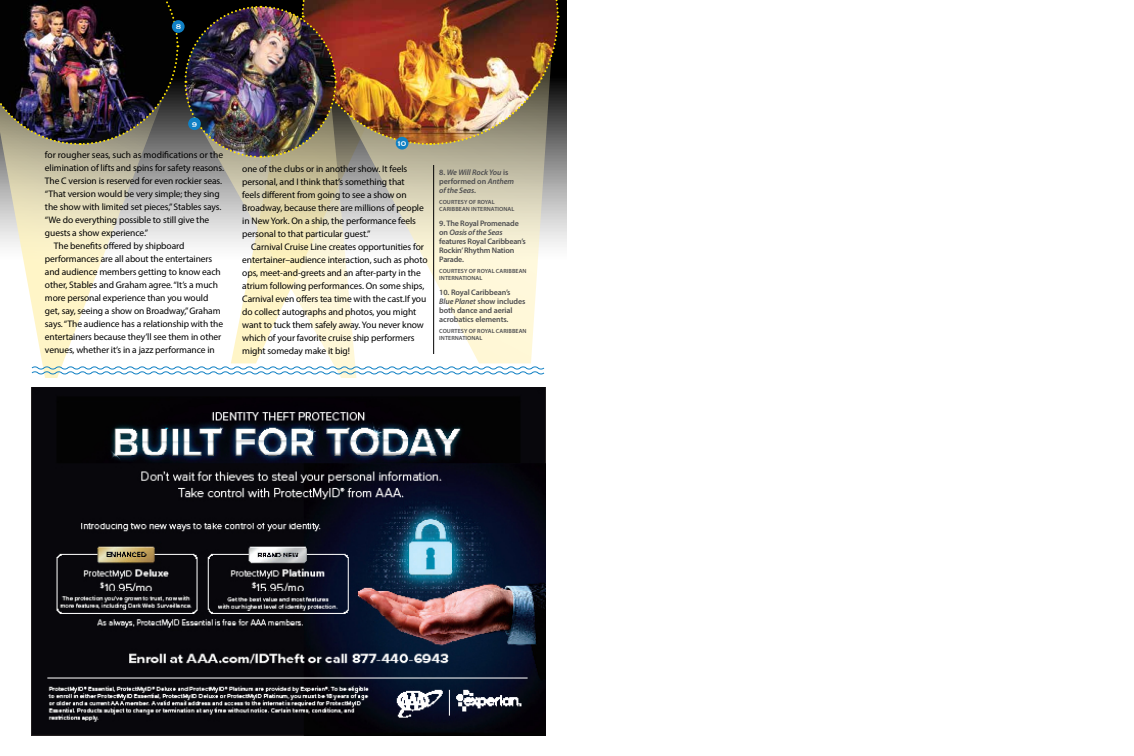
<style>
.page{position:relative;width:1134px;height:756px;background:#fff}
.page>*{position:absolute;margin:0;border:0;box-sizing:border-box;transform-origin:0 0}
.t1{font:9.5px/13px "Myriad Pro";letter-spacing:-.01em;color:#000}
.t2{font:9px "Copperplate";color:#fff}
.t3{font:600 8px/9px "Myriad Pro";letter-spacing:-.015em;color:#4d4d4f}
.t4{font:italic 600 8px/9px "Myriad Pro";letter-spacing:-.01em;color:#4d4d4f}
.t5{font:600 6px/7px "Myriad Pro";letter-spacing:.01em;color:#4d4d4f}
.s1{font-style:normal}
.s2{font-style:italic}
</style>
<div class="page">
<svg style="left:171px;top:0;width:396px;height:247px;background:#949494"></svg>
<svg style="left:0;top:159px;width:171px;height:219px"></svg>
<svg style="left:188px;top:159px;width:168px;height:219px"></svg>
<svg style="left:342px;top:159px;width:211px;height:204px"></svg>
<img style="left:0;top:0;width:560px;height:159px">
<hr style="left:433px;top:165px;width:1px;height:189px;background:#000">
<div style="left:172px;top:20px;width:13px;height:13px;background:#1080c4;border-radius:50%"></div>
<div style="left:188px;top:117px;width:13px;height:13px;background:#1080c4;border-radius:50%"></div>
<div style="left:396px;top:137px;width:12px;height:13px;background:#1080c4;border-radius:50%"></div>
<svg style="left:31px;top:365px;width:514px;height:10px"></svg>
<img style="left:32px;top:387px;width:513px;height:349px">
<p class="t2" style="left:176px;top:21px;width:7px">8</p>
<p class="t2" style="left:192px;top:118px;width:7px">9</p>
<p class="t1" style="left:45px;top:148px;width:180px">for rougher seas, such as modifications or the</p>
<p class="t1" style="left:45px;top:161px;width:181px">elimination of lifts and spins for safety reasons.</p>
<p class="t1" style="left:45px;top:174px;width:179px">The C version is reserved for even rockier seas.</p>
<p class="t1" style="left:45px;top:187px;width:176px">“That version would be very simple; they sing</p>
<p class="t1" style="left:45px;top:200px;width:178px">the show with limited set pieces,” Stables says.</p>
<p class="t1" style="left:45px;top:213px;width:166px">“We do everything possible to still give the</p>
<p class="t1" style="left:45px;top:226px;width:105px">guests a show experience.”</p>
<p class="t1" style="left:54px;top:239px;width:132px">The benefits offered by shipboard</p>
<p class="t1" style="left:45px;top:252px;width:169px">performances are all about the entertainers</p>
<p class="t1" style="left:45px;top:265px;width:177px">and audience members getting to know each</p>
<p class="t1" style="left:45px;top:278px;width:175px">other, Stables and Graham agree. “It’s a much</p>
<p class="t1" style="left:45px;top:291px;width:165px">more personal experience than you would</p>
<p class="t1" style="left:45px;top:304px;width:177px">get, say, seeing a show on Broadway,” Graham</p>
<p class="t1" style="left:45px;top:317px;width:180px">says. “The audience has a relationship with the</p>
<p class="t1" style="left:45px;top:330px;width:178px">entertainers because they’ll see them in other</p>
<p class="t1" style="left:45px;top:343px;width:171px">venues, whether it’s in a jazz performance in</p>
<p class="t2" style="left:397px;top:138px;width:11px">10</p>
<p class="t1" style="left:242px;top:162px;width:183px">one of the clubs or in another show. It feels personal, and I think that’s something that feels different from going to see a show on Broadway, because there are millions of people in New York. On a ship, the performance feels personal to that particular guest.”</p>
<p class="t1" style="left:242px;top:240px;width:187px;text-indent:9px">Carnival Cruise Line creates opportunities for entertainer–audience interaction, such as photo ops, meet-and-greets and an after-party in the atrium following performances. On some ships, Carnival even offers tea time with the cast.If you do collect autographs and photos, you might want to tuck them safely away. You never know which of your favorite cruise ship performers might someday make it big!</p>
<p class="t4" style="left:439px;top:167px;width:76px"><span class="s1">8.</span> We Will Rock You <span class="s1">is performed on</span> Anthem of the Seas<span class="s1">.</span></p>
<p class="t5" style="left:439px;top:198px;width:77px">COURTESY OF ROYAL<br>CARIBBEAN INTERNATIONAL</p>
<p class="t3" style="left:439px;top:218px;width:88px">9. The Royal Promenade on <span class="s2">Oasis of the Seas </span>features Royal Caribbean’s<br>Rockin’ Rhythm Nation<br>Parade.</p>
<p class="t5" style="left:439px;top:267px;width:89px">COURTESY OF ROYAL CARIBBEAN<br>INTERNATIONAL</p>
<p class="t3" style="left:439px;top:287px;width:88px">10. Royal Caribbean’s<br><span class="s2">Blue Planet</span> show includes both dance and aerial acrobatics elements.</p>
<p class="t5" style="left:439px;top:327px;width:89px">COURTESY OF ROYAL CARIBBEAN<br>INTERNATIONAL</p>
</div>
